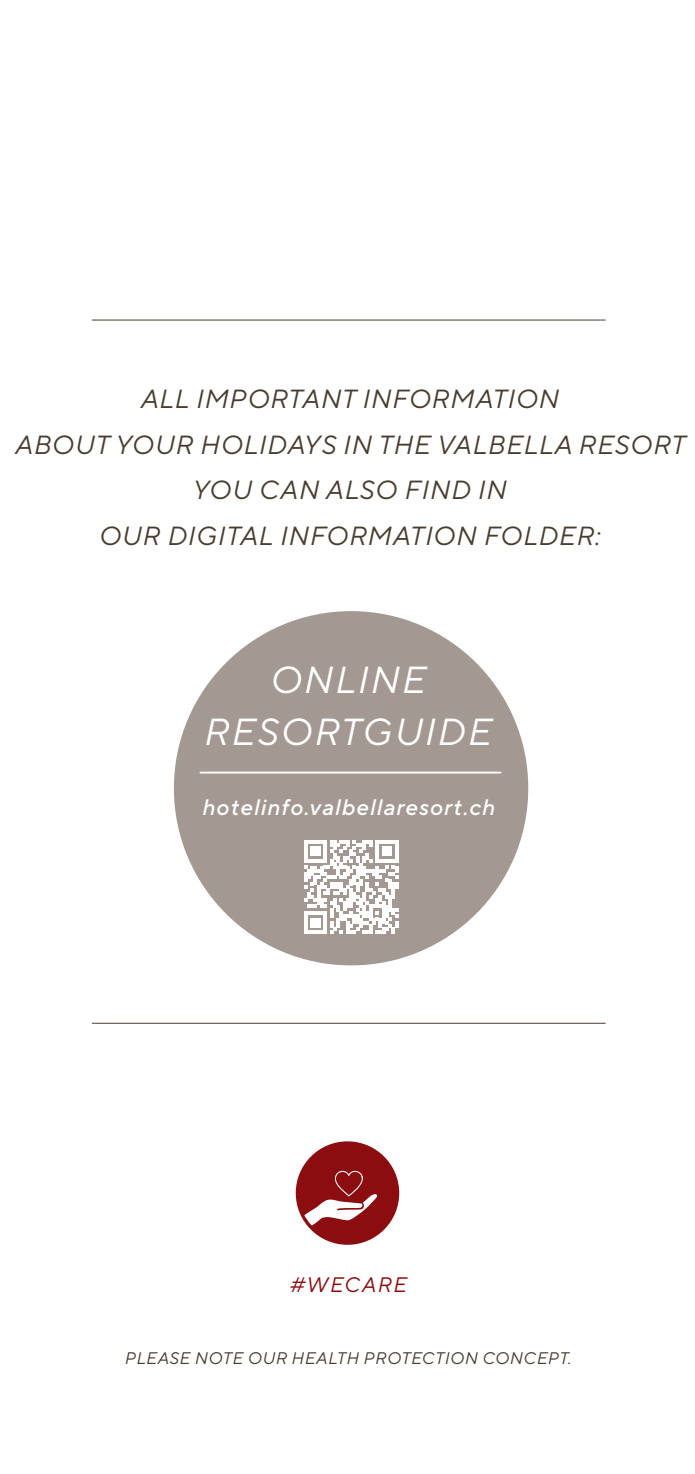
<style>
.page{position:relative;width:695px;height:1474px;background:#fff}
.page>*{position:absolute;margin:0;border:0;box-sizing:border-box;transform-origin:0 0}
.t1{font:italic 37.62px "TT Norms Pro";letter-spacing:.05em;color:#fff}
.t2{font:italic 26.25px "TT Norms Pro";letter-spacing:.03em;color:#493d30}
.t3{font:italic 500 22.4px "TT Norms Pro";letter-spacing:.05em;color:#fff}
.t4{font:italic 21px "TT Norms Pro";letter-spacing:.07em;color:#8b0d10}
.Überschrift_Fliesste{font:italic 16.8px "TT Norms Pro";letter-spacing:.03em;color:#493d30}
</style>
<div class="page">
<div style="left:296px;top:1141px;width:103px;height:103px;background:#8b0d10;border-radius:50%"></div>
<svg style="left:304px;top:1170px;width:73px;height:55px"></svg>
<div style="left:174px;top:611px;width:354px;height:354px;background:#a39992;border-radius:50%"></div>
<hr style="left:200px;top:771px;width:300px;height:2px;background:#fff">
<svg style="left:304px;top:840px;width:94px;height:94px"></svg>
<hr style="left:92px;top:320px;width:513px;height:1px;background:#493d30">
<hr style="left:92px;top:1022px;width:513px;height:1px;background:#493d30">
<p class="t2" style="left:139px;top:382px;width:420px">ALL IMPORTANT INFORMATION</p>
<p class="t2" style="left:14px;top:428px;width:672px">ABOUT YOUR HOLIDAYS IN THE VALBELLA RESORT</p>
<p class="t2" style="left:192px;top:473px;width:315px">YOU CAN ALSO FIND IN</p>
<p class="t2" style="left:98px;top:519px;width:503px">OUR DIGITAL INFORMATION FOLDER:</p>
<p class="t1" style="left:268px;top:656px;width:157px">ONLINE</p>
<p class="t1" style="left:202px;top:708px;width:289px">RESORTGUIDE</p>
<p class="t3" style="left:201px;top:793px;width:294px">hotelinfo.valbellaresort.ch</p>
<p class="t4" style="left:289px;top:1270px;width:118px">#WECARE</p>
<p class="Überschrift_Fliesste" style="left:124px;top:1347px;width:448px">PLEASE NOTE OUR HEALTH PROTECTION CONCEPT.</p>
</div>
